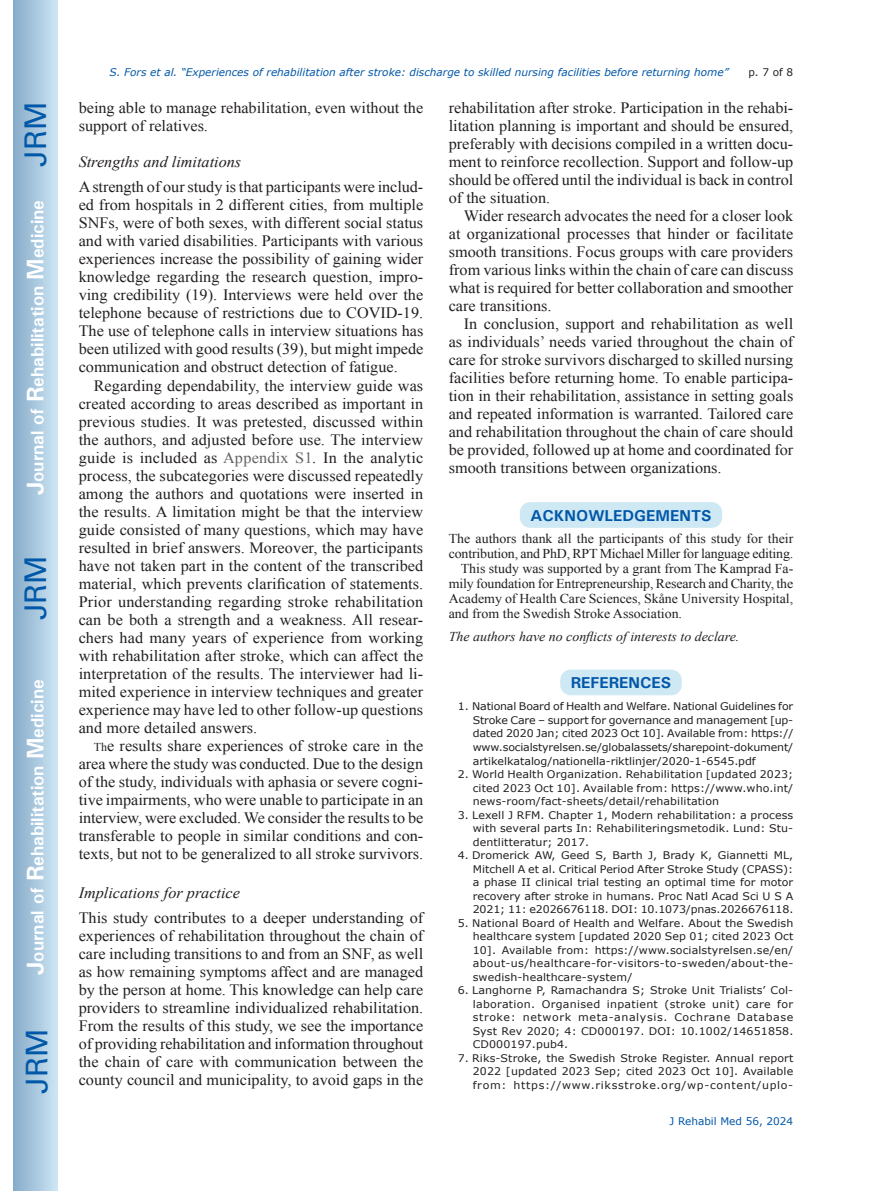
<style>
.page{position:relative;width:872px;height:1191px;background:#fff}
.page>*{position:absolute;margin:0;border:0;box-sizing:border-box;transform-origin:0 0}
.t1{font:30px "Univers";color:#0157a8}
.t2{font:700 18px "Univers";color:#fff}
.t3{font:15.75px/18px "Times New Roman";color:#231f20;text-align:justify}
.t4{font:italic 15.75px "Times New Roman";color:#231f20}
.t5{font:700 15.75px "Univers";color:#0157a8}
.t6{font:13.5px "Times New Roman";color:#231f20}
.t7{font:italic 13.5px "Times New Roman";color:#231f20}
.t8{font:10.5px/13.5px "Verdana";letter-spacing:.01em;color:#231f20;text-align:justify;scale:1.05 1}
.t9{font:italic 10.5px "Verdana";color:#0157a8}
.t10{font:10.5px "Verdana";color:#0157a8}
.t11{font:10.5px "Verdana";letter-spacing:.01em;color:#231f20}
.s1{font-size:24px}
.s2{color:#636366}
.s3{font-style:italic}
.s4{font-size:12px}
</style>
<div class="page">
<div style="left:14px;top:0;width:43px;height:1191px;background:linear-gradient(to right,#88acca,#cbe5f2)"></div>
<div style="left:520px;top:502px;width:202px;height:26px;background:#cee8f4;border-radius:10px"></div>
<div style="left:560px;top:669px;width:122px;height:26px;background:#cee8f4;border-radius:10px"></div>
<h1 class="t1" style="left:18px;top:167px;width:67px;rotate:-90deg">JRM</h1>
<p class="t2" style="left:26px;top:495px;width:297px;rotate:-90deg"><span class="s1">J</span>ournal of <span class="s1">R</span>ehabilitation <span class="s1">M</span>edicine</p>
<h1 class="t1" style="left:18px;top:620px;width:67px;rotate:-90deg">JRM</h1>
<p class="t2" style="left:26px;top:974px;width:297px;rotate:-90deg"><span class="s1">J</span>ournal of <span class="s1">R</span>ehabilitation <span class="s1">M</span>edicine</p>
<h1 class="t1" style="left:19px;top:1093px;width:67px;rotate:-90deg">JRM</h1>
<p class="t9" style="left:109px;top:65px;width:620px">S. Fors et al. “Experiences of rehabilitation after stroke: discharge to skilled nursing facilities before returning home”</p>
<p class="t11" style="left:748px;top:65px;width:46px">p. 7 of 8</p>
<p class="t3" style="left:79px;top:98px;width:346px">being able to manage rehabilitation, even without the support of relatives.</p>
<p class="t4" style="left:79px;top:151px;width:164px">Strengths and limitations</p>
<p class="t3" style="left:79px;top:178px;width:346px">A strength of our study is that participants were includ&shy;ed from hospitals in 2 different cities, from multiple SNFs, were of both sexes, with different social status and with varied disabilities. Participants with various experiences increase the possibility of gaining wider knowledge regarding the research question, impro&shy;ving credibility (19). Interviews were held over the telephone because of restrictions due to COVID-19.<br>The use of telephone calls in interview situations has been utilized with good results (39), but might impede communication and obstruct detection of fatigue.</p>
<p class="t3" style="left:79px;top:376px;width:346px;text-indent:15px">Regarding dependability, the interview guide was created according to areas described as important in previous studies. It was pretested, discussed within the authors, and adjusted before use. The interview guide is included as <span class="s2">Appendix S1</span><span class="s3">.</span> In the analytic process, the subcategories were discussed repeatedly among the authors and quotations were inserted in the results. A limitation might be that the interview guide consisted of many questions, which may have resulted in brief answers. Moreover, the participants have not taken part in the content of the transcribed material, which prevents clarification of statements.<br>Prior understanding regarding stroke rehabilitation can be both a strength and a weakness. All resear&shy;chers had many years of experience from working with rehabilitation after stroke, which can affect the interpretation of the results. The interviewer had li&shy;mited experience in interview techniques and greater experience may have led to other follow-up questions and more detailed answers.</p>
<p class="t3" style="left:79px;top:736px;width:346px;text-indent:15px"><span class="s4">Th</span>e results share experiences of stroke care in the area where the study was conducted. Due to the design of the study, individuals with aphasia or severe cogni&shy;tive impairments, who were unable to participate in an interview, were excluded. We consider the results to be transferable to people in similar conditions and con&shy;texts, but not to be generalized to all stroke survivors.</p>
<p class="t4" style="left:79px;top:881px;width:163px">Implications for practice</p>
<p class="t3" style="left:79px;top:908px;width:346px">This study contributes to a deeper understanding of experiences of rehabilitation throughout the chain of care including transitions to and from an SNF, as well as how remaining symptoms affect and are managed by the person at home. This knowledge can help care providers to streamline individualized rehabilitation.<br>From the results of this study, we see the importance of providing rehabilitation and information throughout the chain of care with communication between the county council and municipality, to avoid gaps in the</p>
<p class="t3" style="left:449px;top:98px;width:346px">rehabilitation after stroke. Participation in the rehabi&shy;litation planning is important and should be ensured, preferably with decisions compiled in a written docu&shy;ment to reinforce recollection. Support and follow-up should be offered until the individual is back in control of the situation.</p>
<p class="t3" style="left:449px;top:206px;width:346px;text-indent:15px">Wider research advocates the need for a closer look at organizational processes that hinder or facilitate smooth transitions. Focus groups with care providers from various links within the chain of care can discuss what is required for better collaboration and smoother care transitions.</p>
<p class="t3" style="left:449px;top:314px;width:346px;text-indent:15px">In conclusion, support and rehabilitation as well as individuals’ needs varied throughout the chain of care for stroke survivors discharged to skilled nursing facilities before returning home. To enable participa&shy;tion in their rehabilitation, assistance in setting goals and repeated information is warranted. Tailored care and rehabilitation throughout the chain of care should be provided, followed up at home and coordinated for smooth transitions between organizations.</p>
<p class="t5" style="left:530px;top:505px;width:183px">ACKNOWLEDGEMENTS</p>
<p class="t6" style="left:449px;top:529px;width:346px">The authors thank all the participants of this study for their</p>
<p class="t6" style="left:449px;top:544px;width:346px">contribution, and PhD, RPT Michael Miller for language editing.</p>
<p class="t6" style="left:461px;top:559px;width:334px">This study was supported by a grant from The Kamprad Fa-</p>
<p class="t6" style="left:449px;top:574px;width:346px">mily foundation for Entrepreneurship, Research and Charity, the</p>
<p class="t6" style="left:449px;top:589px;width:346px">Academy of Health Care Sciences, Skåne University Hospital,</p>
<p class="t6" style="left:449px;top:604px;width:235px">and from the Swedish Stroke Association.</p>
<p class="t7" style="left:449px;top:627px;width:292px">The authors have no conflicts of interests to declare.</p>
<p class="t5" style="left:571px;top:672px;width:102px">REFERENCES</p>
<p class="t8" style="left:473px;top:700px;width:307px;text-indent:-15px">1. National Board of Health and Welfare. National Guidelines for Stroke Care – support for governance and management [up&shy;dated 2020 Jan; cited 2023 Oct 10]. Available from: https:// www.socialstyrelsen.se/globalassets/sharepoint-dokument/ artikelkatalog/nationella-riktlinjer/2020-1-6545.pdf</p>
<p class="t8" style="left:473px;top:767px;width:307px;text-indent:-15px">2. World Health Organization. Rehabilitation [updated 2023; cited 2023 Oct 10]. Available from: https://www.who.int/ news-room/fact-sheets/detail/rehabilitation</p>
<p class="t8" style="left:473px;top:808px;width:307px;text-indent:-15px">3. Lexell J RFM. Chapter 1, Modern rehabilitation: a process with several parts In: Rehabiliteringsmetodik. Lund: Stu&shy;dentlitteratur; 2017.</p>
<p class="t8" style="left:473px;top:848px;width:307px;text-indent:-15px">4. Dromerick AW, Geed S, Barth J, Brady K, Giannetti ML, Mitchell A et al. Critical Period After Stroke Study (CPASS): a phase II clinical trial testing an optimal time for motor recovery after stroke in humans. Proc Natl Acad Sci U S A 2021; 11: e2026676118. DOI: 10.1073/pnas.2026676118.</p>
<p class="t8" style="left:473px;top:916px;width:307px;text-indent:-15px">5. National Board of Health and Welfare. About the Swedish healthcare system [updated 2020 Sep 01; cited 2023 Oct 10]. Available from: https://www.socialstyrelsen.se/en/ about-us/healthcare-for-visitors-to-sweden/about-the&shy;swedish-healthcare-system/</p>
<p class="t8" style="left:473px;top:983px;width:307px;text-indent:-15px">6. Langhorne P, Ramachandra S; Stroke Unit Trialists’ Col&shy;laboration. Organised inpatient (stroke unit) care for stroke: network meta-analysis. Cochrane Database Syst Rev 2020; 4: CD000197. DOI: 10.1002/14651858.<br>CD000197.pub4.</p>
<p class="t8" style="left:473px;top:1051px;width:307px;text-indent:-15px">7. Riks-Stroke, the Swedish Stroke Register. Annual report 2022 [updated 2023 Sep; cited 2023 Oct 10]. Available from: https://www.riksstroke.org/wp-content/uplo-</p>
<p class="t10" style="left:669px;top:1114px;width:125px">J Rehabil Med 56, 2024</p>
</div>
